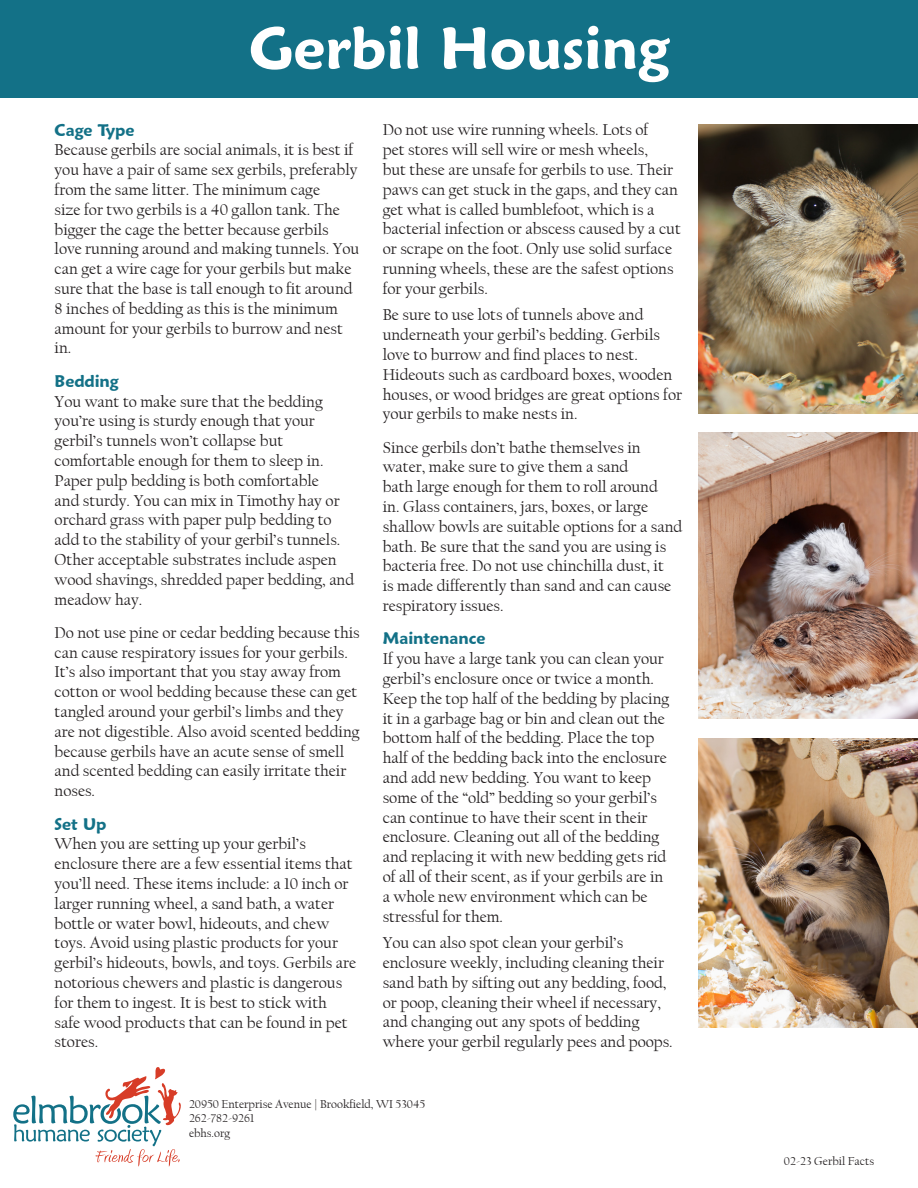
<style>
.page{position:relative;width:918px;height:1188px;background:#fff}
.page>*{position:absolute;margin:0;border:0;box-sizing:border-box;transform-origin:0 0}
.t1{font:600 58.5px "Maiandra GD";color:#fff}
.t2{font:16.5px/19.8px "Californian FB";color:#231f20}
.t3{font:600 16.5px "Maiandra GD";color:#137187}
.t4{font:12px "Californian FB";color:#231f20}
</style>
<div class="page">
<svg style="left:13px;top:1067px;width:168px;height:100px"></svg>
<div style="left:0;top:0;width:918px;height:97px;background:#137187"></div>
<img style="left:699px;top:124px;width:219px;height:289px">
<img style="left:699px;top:433px;width:219px;height:285px">
<img style="left:699px;top:738px;width:219px;height:289px">
<p class="t1" style="left:249px;top:13px;width:422px">Gerbil Housing</p>
<p class="t3" style="left:55px;top:120px;width:81px">Cage Type</p>
<p class="t2" style="left:55px;top:140px;width:306px">Because gerbils are social animals, it is best if you have a pair of same sex gerbils, preferably from the same litter. The minimum cage<br>size for two gerbils is a 40 gallon tank. The bigger the cage the better because gerbils love running around and making tunnels. You can get a wire cage for your gerbils but make sure that the base is tall enough to fit around 8 inches of bedding as this is the minimum amount for your gerbils to burrow and nest in.</p>
<p class="t3" style="left:55px;top:371px;width:66px">Bedding</p>
<p class="t2" style="left:55px;top:391px;width:301px">You want to make sure that the bedding you’re using is sturdy enough that your gerbil’s tunnels won’t collapse but comfortable enough for them to sleep in.<br>Paper pulp bedding is both comfortable<br>and sturdy. You can mix in Timothy hay or orchard grass with paper pulp bedding to add to the stability of your gerbil’s tunnels.<br>Other acceptable substrates include aspen wood shavings, shredded paper bedding, and meadow hay.</p>
<p class="t2" style="left:55px;top:623px;width:307px">Do not use pine or cedar bedding because this can cause respiratory issues for your gerbils.<br>It’s also important that you stay away from cotton or wool bedding because these can get tangled around your gerbil’s limbs and they are not digestible. Also avoid scented bedding because gerbils have an acute sense of smell and scented bedding can easily irritate their noses.</p>
<p class="t3" style="left:55px;top:814px;width:53px">Set Up</p>
<p class="t2" style="left:55px;top:834px;width:303px">When you are setting up your gerbil’s enclosure there are a few essential items that you’ll need. These items include: a 10 inch or larger running wheel, a sand bath, a water bottle or water bowl, hideouts, and chew toys. Avoid using plastic products for your gerbil’s hideouts, bowls, and toys. Gerbils are notorious chewers and plastic is dangerous for them to ingest. It is best to stick with safe wood products that can be found in pet stores.</p>
<p class="t2" style="left:383px;top:120px;width:300px">Do not use wire running wheels. Lots of<br>pet stores will sell wire or mesh wheels,<br>but these are unsafe for gerbils to use. Their paws can get stuck in the gaps, and they can get what is called bumblefoot, which is a bacterial infection or abscess caused by a cut or scrape on the foot. Only use solid surface running wheels, these are the safest options for your gerbils.</p>
<p class="t2" style="left:383px;top:305px;width:301px">Be sure to use lots of tunnels above and underneath your gerbil’s bedding. Gerbils love to burrow and find places to nest.<br>Hideouts such as cardboard boxes, wooden houses, or wood bridges are great options for your gerbils to make nests in.</p>
<p class="t2" style="left:383px;top:438px;width:301px">Since gerbils don’t bathe themselves in water, make sure to give them a sand<br>bath large enough for them to roll around<br>in. Glass containers, jars, boxes, or large shallow bowls are suitable options for a sand bath. Be sure that the sand you are using is bacteria free. Do not use chinchilla dust, it<br>is made differently than sand and can cause respiratory issues.</p>
<p class="t3" style="left:383px;top:628px;width:104px">Maintenance</p>
<p class="t2" style="left:383px;top:649px;width:288px">If you have a large tank you can clean your gerbil’s enclosure once or twice a month.<br>Keep the top half of the bedding by placing it in a garbage bag or bin and clean out the bottom half of the bedding. Place the top half of the bedding back into the enclosure and add new bedding. You want to keep some of the “old” bedding so your gerbil’s can continue to have their scent in their enclosure. Cleaning out all of the bedding and replacing it with new bedding gets rid of all of their scent, as if your gerbils are in a whole new environment which can be stressful for them.</p>
<p class="t2" style="left:383px;top:933px;width:292px">You can also spot clean your gerbil’s enclosure weekly, including cleaning their sand bath by sifting out any bedding, food, or poop, cleaning their wheel if necessary, and changing out any spots of bedding where your gerbil regularly pees and poops.</p>
<p class="t4" style="left:189px;top:1097px;width:238px">20950 Enterprise Avenue | Brookfield, WI 53045</p>
<p class="t4" style="left:189px;top:1112px;width:67px">262-782-9261</p>
<p class="t4" style="left:189px;top:1126px;width:43px">ebhs.org</p>
<p class="t4" style="left:784px;top:1154px;width:92px">02-23 Gerbil Facts</p>
</div>
